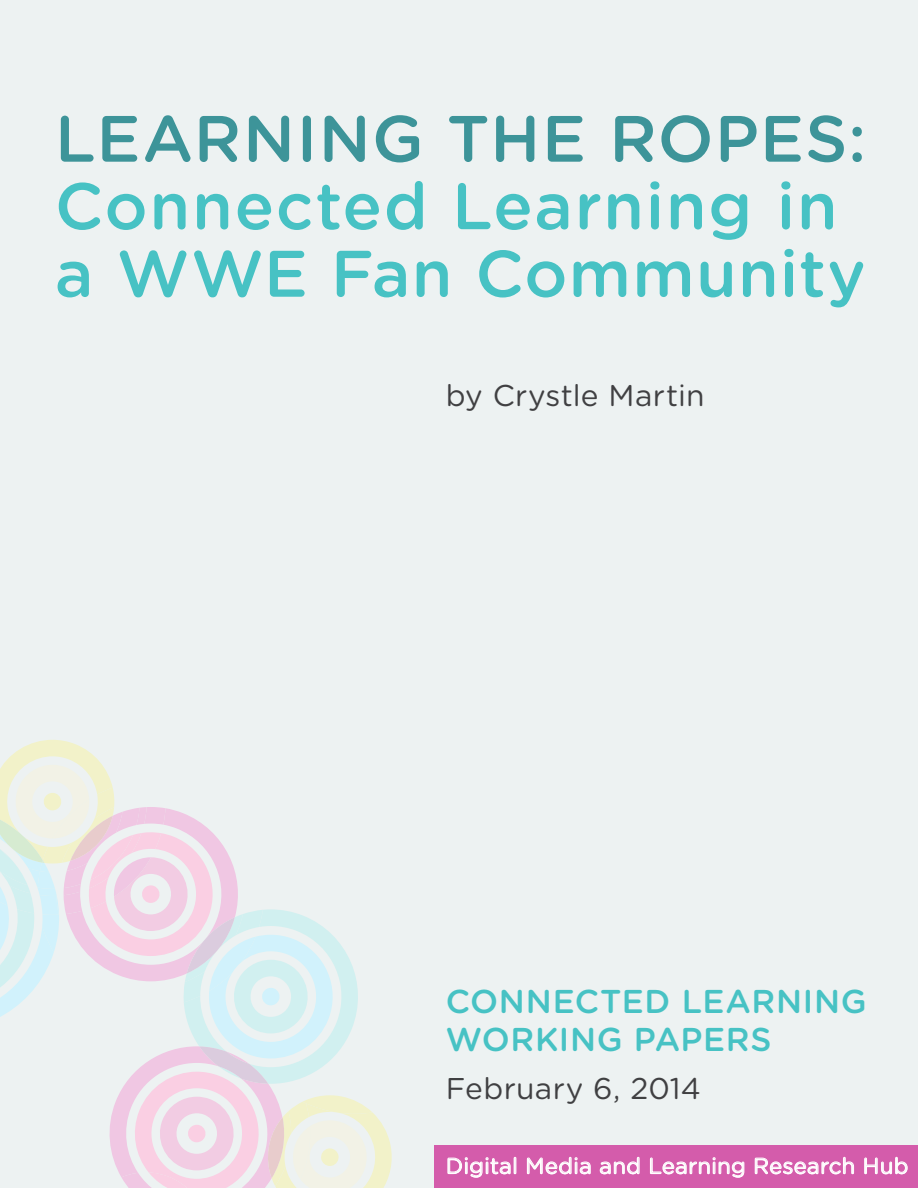
<style>
.page{position:relative;width:918px;height:1188px;background:#edf2f2}
.page>*{position:absolute;margin:0;border:0;box-sizing:border-box;transform-origin:0 0}
.t1{font:500 65.7px/67.5px "Gotham Rounded";letter-spacing:.01em;color:#47c2c4}
.t2{font:500 65.4px "Gotham Rounded";letter-spacing:.02em;color:#3d9499}
.t3{font:500 33px/37.5px "Gotham Rounded";letter-spacing:.005em;color:#47c2c4}
.t4{font:30px "Gotham Rounded";letter-spacing:.01em;color:#404042}
.t5{font:22.2px "Gotham Rounded";letter-spacing:.01em;color:#fff}
</style>
<div class="page">
<svg style="left:0;top:740px;width:392px;height:448px"></svg>
<svg style="left:434px;top:1145px;width:484px;height:43px;background:#d86db3"></svg>
<p class="t2" style="left:55px;top:92px;width:813px">Learning the Ropes:</p>
<p class="t1" style="left:55px;top:169px;width:812px">Connected Learning in a WWE Fan Community</p>
<p class="t4" style="left:446px;top:375px;width:260px">by Crystle Martin</p>
<p class="t3" style="left:446px;top:981px;width:281px;text-indent:129px">CTED LEARNING<br>WORKING</p>
<p class="t3" style="left:446px;top:981px;width:51px">CONNE</p>
<p class="t3" style="left:634px;top:1019px;width:24px">PAPERS</p>
<p class="t4" style="left:446px;top:1067px;width:257px">February 6, 2014</p>
<p class="t5" style="left:446px;top:1151px;width:464px">Digital Media and Learning Research Hub</p>
</div>
